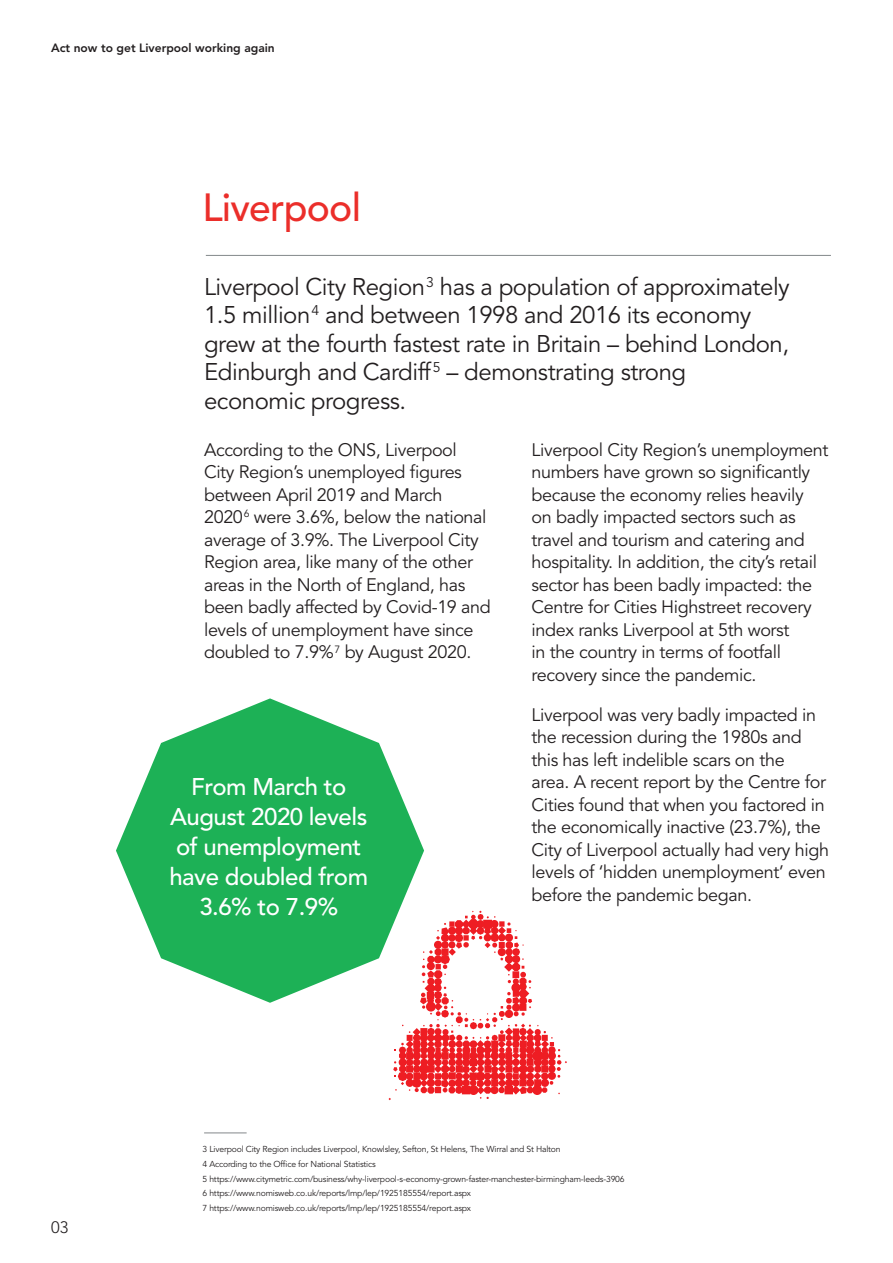
<style>
.page{position:relative;width:893px;height:1263px;background:#fff}
.page>*{position:absolute;margin:0;border:0;box-sizing:border-box;transform-origin:0 0}
.t1{font:500 39px "Avenir";letter-spacing:-.02em;color:#eb2e2a}
.t2{font:24px/28.5px "Avenir";letter-spacing:-.02em;color:#231f20}
.t3{font:500 24px/30px "Avenir";letter-spacing:-.02em;color:#fff;text-align:center}
.t4{font:18px/22.5px "Avenir";letter-spacing:-.02em;color:#231f20}
.t5{font:300 16.5px "Avenir";color:#231f20}
.t6{font:800 12px "Avenir";color:#231f20}
.t7{font:8.7px "Avenir";letter-spacing:-.02em;color:#231f20}
</style>
<div class="page">
<hr style="left:204px;top:1133px;width:43px;height:1px;background:#83888a">
<hr style="left:206px;top:255px;width:625px;height:1px;background:#83888a">
<svg style="left:116px;top:698px;width:308px;height:305px;fill:#1db156"></svg>
<svg style="left:389px;top:911px;width:178px;height:189px"></svg>
<p class="t6" style="left:51px;top:40px;width:225px">Act now to get Liverpool working again</p>
<p class="t1" style="left:202px;top:185px;width:160px">Liverpool</p>
<p class="t2" style="left:204px;top:273px;width:587px">Liverpool City Region<sup>3</sup> has a population of approximately 1.5 million<sup>4</sup> and between 1998 and 2016 its economy grew at the fourth fastest rate in Britain – behind London, Edinburgh and Cardiff <sup>5</sup> – demonstrating strong economic progress.</p>
<p class="t4" style="left:204px;top:439px;width:288px">According to the ONS, Liverpool City Region’s unemployed figures between April 2019 and March 2020<sup>6</sup> were 3.6%, below the national average of 3.9%. The Liverpool City Region area, like many of the other areas in the North of England, has been badly affected by Covid-19 and levels of unemployment have since doubled to 7.9%<sup>7</sup> by August 2020.</p>
<p class="t3" style="left:169px;top:773px;width:200px">From March to<br>August 2020 levels of unemployment have doubled from<br>3.6% to 7.9%</p>
<p class="t4" style="left:531px;top:439px;width:299px">Liverpool City Region’s unemployment numbers have grown so significantly because the economy relies heavily<br>on badly impacted sectors such as travel and tourism and catering and hospitality. In addition, the city’s retail sector has been badly impacted: the Centre for Cities Highstreet recovery index ranks Liverpool at 5th worst<br>in the country in terms of footfall recovery since the pandemic.</p>
<p class="t4" style="left:531px;top:703px;width:299px">Liverpool was very badly impacted in the recession during the 1980s and this has left indelible scars on the<br>area. A recent report by the Centre for Cities found that when you factored in the economically inactive (23.7%), the City of Liverpool actually had very high levels of ‘hidden unemployment’ even before the pandemic began.</p>
<p class="t5" style="left:51px;top:1218px;width:19px">03</p>
<p class="t7" style="left:202px;top:1144px;width:360px">3 Liverpool City Region includes Liverpool, Knowlsley, Sefton, St Helens, The Wirral and St Halton</p>
<p class="t7" style="left:202px;top:1159px;width:175px">4 According to the Office for National Statistics</p>
<p class="t7" style="left:202px;top:1173px;width:424px">5 https://www.citymetric.com/business/why-liverpool-s-economy-grown-faster-manchester-birmingham-leeds-3906</p>
<p class="t7" style="left:202px;top:1188px;width:270px">6 https://www.nomisweb.co.uk/reports/lmp/lep/1925185554/report.aspx</p>
<p class="t7" style="left:202px;top:1203px;width:270px">7 https://www.nomisweb.co.uk/reports/lmp/lep/1925185554/report.aspx</p>
</div>
